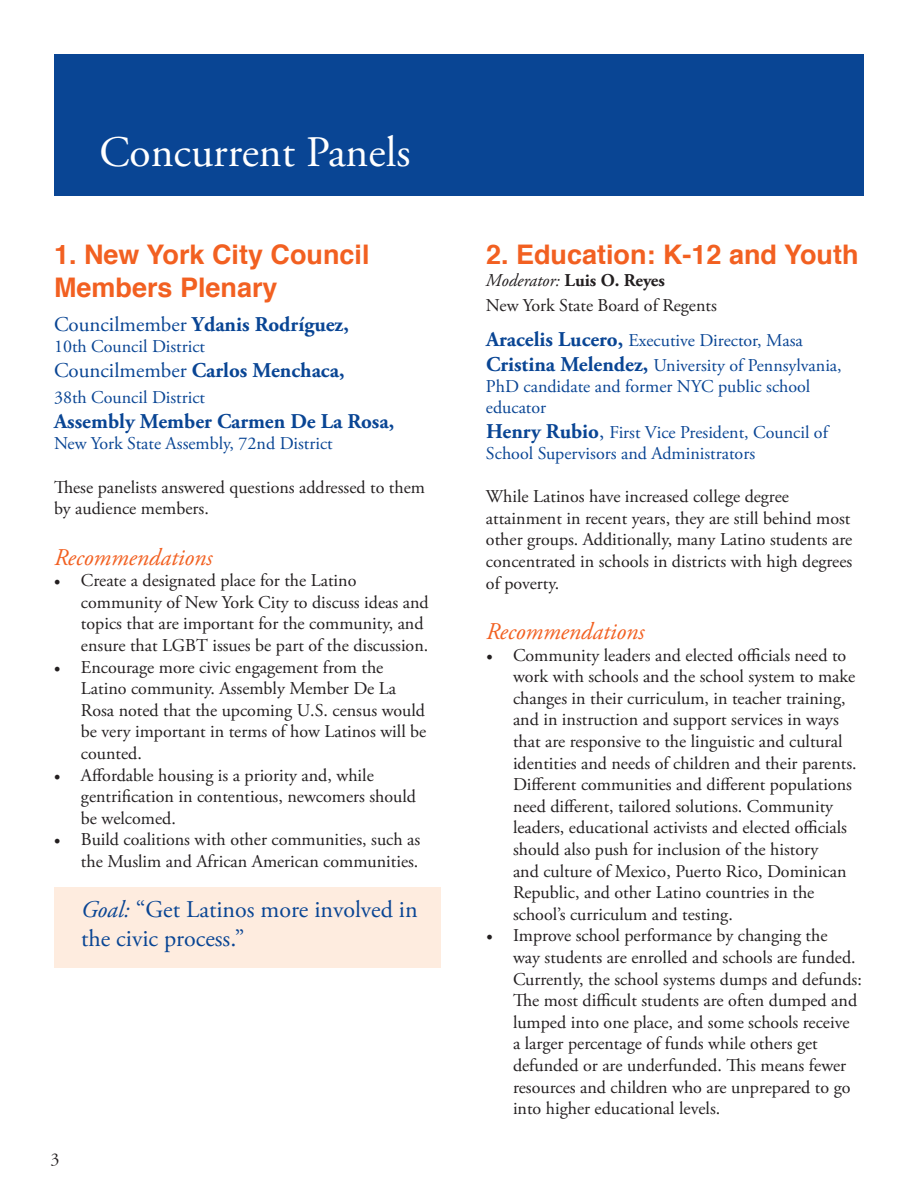
<style>
.page{position:relative;width:918px;height:1188px;background:#fff}
.page>*{position:absolute;margin:0;border:0;box-sizing:border-box;transform-origin:0 0}
.t1{font:43.5px "Adobe Garamond Pro";color:#fff}
.t2{font:700 27px/32.4px "Helvetica";color:#f26021}
.t3{font:24px/28.8px "Adobe Garamond Pro";color:#094594}
.t4{font:italic 24px "Adobe Garamond Pro";color:#f26021}
.t5{font:700 21px "Adobe Garamond Pro";color:#094594}
.t6{font:18px/21.6px "Adobe Garamond Pro";color:#231f20}
.t7{font:18px/21px "Adobe Garamond Pro";color:#094594}
.t8{font:18px/25.2px "Adobe Garamond Pro";letter-spacing:-.02em;color:#231f20}
.s1{font-weight:400}
.s2{font-family:"Minion Pro"}
.s3{font-style:italic}
.s4{font-weight:700}
.s5{font-weight:700;font-size:21px}
.s6{font-size:21px}
</style>
<div class="page">
<div style="left:54px;top:887px;width:387px;height:81px;background:#feecdf"></div>
<div style="left:54px;top:54px;width:810px;height:141px;background:#094594"></div>
<h1 class="t1" style="left:99px;top:127px;width:313px">Concurrent Panels</h1>
<h2 class="t2" style="left:54px;top:239px;width:317px">1. New York City Council<br>Members Plenary</h2>
<p class="t5" style="left:54px;top:312px;width:296px"><span class="s1">Councilmember</span> Ydanis Rodríguez,</p>
<p class="t7" style="left:54px;top:337px;width:153px">10th Council District</p>
<p class="t5" style="left:54px;top:359px;width:292px"><span class="s1">Councilmember</span> Carlos Menchaca,</p>
<p class="t7" style="left:54px;top:387px;width:153px">38th Council District</p>
<p class="t5" style="left:54px;top:409px;width:342px">Assembly Member Carmen De La Rosa,</p>
<p class="t7" style="left:54px;top:434px;width:280px">New York State Assembly, 72nd District</p>
<p class="t6" style="left:54px;top:477px;width:373px">These panelists answered questions addressed to them by audience members.</p>
<h3 class="t4" style="left:54px;top:543px;width:160px">Recommendations</h3>
<p class="t6" style="left:81px;top:570px;width:349px;text-indent:-27px"><span class="s2">•</span> Create a designated place for the Latino community of New York City to discuss ideas and topics that are important for the community, and ensure that LGBT issues be part of the discussion.</p>
<p class="t6" style="left:81px;top:657px;width:347px;text-indent:-27px"><span class="s2">•</span> Encourage more civic engagement from the Latino community. Assembly Member De La Rosa noted that the upcoming U.S. census would be very important in terms of how Latinos will be counted.</p>
<p class="t6" style="left:81px;top:765px;width:337px;text-indent:-27px"><span class="s2">•</span> Affordable housing is a priority and, while gentrification in contentious, newcomers should be welcomed.</p>
<p class="t6" style="left:54px;top:830px;width:368px;text-align:right"><span class="s2">•</span> Build coalitions with other communities, such as the Muslim and African American communities.</p>
<h3 class="t3" style="left:81px;top:896px;width:338px"><span class="s3">Goal:</span> “Get Latinos more involved in the civic process.”</h3>
<p class="t6" style="left:51px;top:1149px;width:10px">3</p>
<h2 class="t2" style="left:486px;top:239px;width:374px">2. Education: K-12 and Youth</h2>
<p class="t8" style="left:486px;top:268px;width:232px"><span class="s3">Moderator:</span> <span class="s4">Luis O. Reyes<br></span>New York State Board of Regents</p>
<p class="t7" style="left:486px;top:328px;width:357px;line-height:25.2px"><span class="s5">Aracelis Lucero,</span> Executive Director, Masa<br><span class="s5">Cristina Melendez,</span> University of Pennsylvania,</p>
<p class="t7" style="left:486px;top:376px;width:326px">PhD candidate and former NYC public school educator</p>
<p class="t7" style="left:486px;top:422px;width:343px"><span class="s5">Henry Rubio</span><span class="s6">,</span> First Vice President, Council of<br>School Supervisors and Administrators</p>
<p class="t6" style="left:486px;top:486px;width:368px">While Latinos have increased college degree attainment in recent years, they are still behind most other groups. Additionally, many Latino students are concentrated in schools in districts with high degrees of poverty.</p>
<h3 class="t4" style="left:486px;top:617px;width:160px">Recommendations</h3>
<p class="t6" style="left:513px;top:645px;width:345px;text-indent:-27px"><span class="s2">•</span> Community leaders and elected officials need to work with schools and the school system to make changes in their curriculum, in teacher training, and in instruction and support services in ways that are responsive to the linguistic and cultural identities and needs of children and their parents.<br>Different communities and different populations need different, tailored solutions. Community leaders, educational activists and elected officials should also push for inclusion of the history<br>and culture of Mexico, Puerto Rico, Dominican Republic, and other Latino countries in the school’s curriculum and testing.</p>
<p class="t6" style="left:513px;top:926px;width:350px;text-indent:-27px"><span class="s2">•</span> Improve school performance by changing the<br>way students are enrolled and schools are funded.<br>Currently, the school systems dumps and defunds:<br>The most difficult students are often dumped and lumped into one place, and some schools receive<br>a larger percentage of funds while others get defunded or are underfunded. This means fewer resources and children who are unprepared to go into higher educational levels.</p>
</div>
